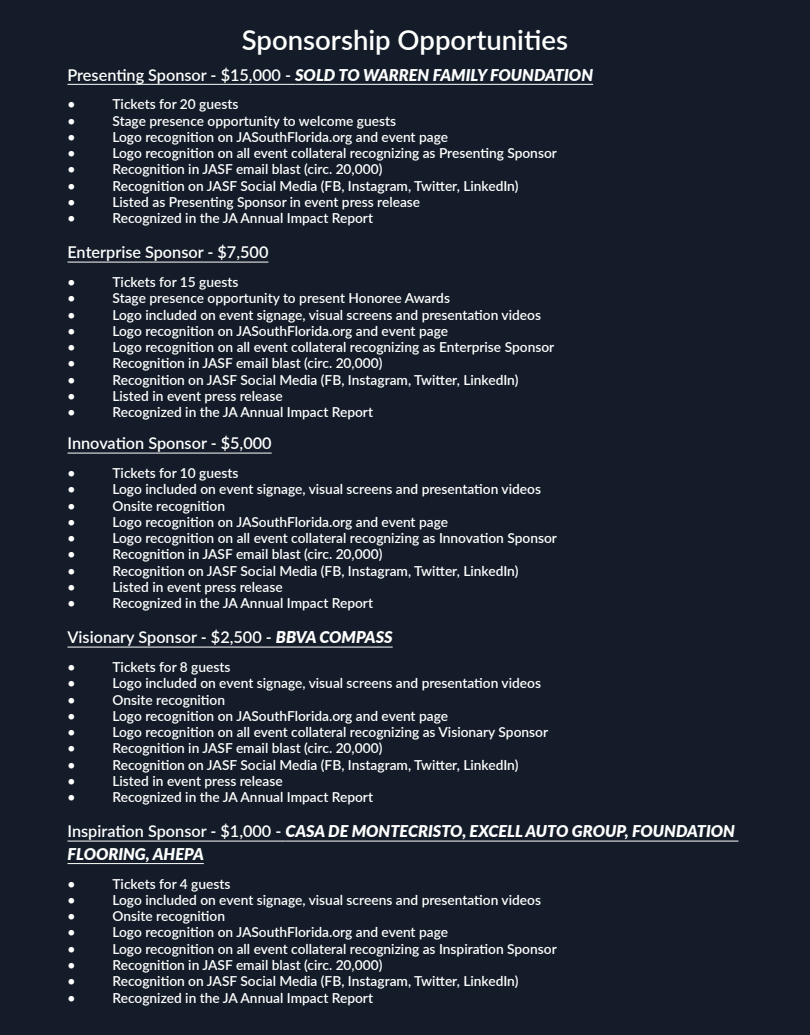
<style>
.page{position:relative;width:810px;height:1035px;background:#131c28}
.page>*{position:absolute;margin:0;border:0;box-sizing:border-box;transform-origin:0 0}
.t1{font:600 27.5px "Lato";color:#fff}
.t2{font:italic 900 16.25px/22.5px "Lato";color:#fff}
.t3{font:600 16.25px "Lato";color:#fff}
.t4{font:600 13.75px "Lato";color:#fff}
.s1{font-weight:600;font-style:normal}
.s2{font-weight:900;font-style:italic}
</style>
<div class="page">
<hr style="left:68px;top:84px;width:227px;height:1px;background:#fff">
<hr style="left:295px;top:84px;width:298px;height:1px;background:#fff">
<hr style="left:68px;top:262px;width:200px;height:1px;background:#fff">
<hr style="left:68px;top:453px;width:204px;height:1px;background:#fff">
<hr style="left:68px;top:647px;width:208px;height:1px;background:#fff">
<hr style="left:276px;top:647px;width:117px;height:1px;background:#fff">
<hr style="left:68px;top:841px;width:218px;height:1px;background:#fff">
<hr style="left:286px;top:841px;width:452px;height:1px;background:#fff">
<hr style="left:68px;top:863px;width:136px;height:1px;background:#fff">
<p class="t1" style="left:242px;top:20px;width:328px">Sponsorship Opportunities</p>
<p class="t2" style="left:68px;top:63px;width:527px"><span class="s1">Presenting Sponsor - $15,000 -</span> SOLD TO WARREN FAMILY FOUNDATION</p>
<p class="t4" style="left:68px;top:94px;width:9px">•</p>
<p class="t4" style="left:113px;top:94px;width:127px">Tickets for 20 guests</p>
<p class="t4" style="left:68px;top:111px;width:9px">•</p>
<p class="t4" style="left:113px;top:111px;width:285px">Stage presence opportunity to welcome guests</p>
<p class="t4" style="left:68px;top:127px;width:9px">•</p>
<p class="t4" style="left:113px;top:127px;width:337px">Logo recognition on JASouthFlorida.org and event page</p>
<p class="t4" style="left:68px;top:143px;width:9px">•</p>
<p class="t4" style="left:113px;top:143px;width:446px">Logo recognition on all event collateral recognizing as Presenting Sponsor</p>
<p class="t4" style="left:68px;top:159px;width:9px">•</p>
<p class="t4" style="left:113px;top:159px;width:271px">Recognition in JASF email blast (circ. 20,000)</p>
<p class="t4" style="left:68px;top:176px;width:9px">•</p>
<p class="t4" style="left:113px;top:176px;width:407px">Recognition on JASF Social Media (FB, Instagram, Twitter, LinkedIn)</p>
<p class="t4" style="left:68px;top:192px;width:9px">•</p>
<p class="t4" style="left:113px;top:192px;width:309px">Listed as Presenting Sponsor in event press release</p>
<p class="t4" style="left:68px;top:208px;width:9px">•</p>
<p class="t4" style="left:113px;top:208px;width:262px">Recognized in the JA Annual Impact Report</p>
<p class="t3" style="left:68px;top:241px;width:202px">Enterprise Sponsor - $7,500</p>
<p class="t4" style="left:68px;top:272px;width:9px">•</p>
<p class="t4" style="left:113px;top:272px;width:127px">Tickets for 15 guests</p>
<p class="t4" style="left:68px;top:288px;width:9px">•</p>
<p class="t4" style="left:113px;top:288px;width:339px">Stage presence opportunity to present Honoree Awards</p>
<p class="t4" style="left:68px;top:305px;width:9px">•</p>
<p class="t4" style="left:113px;top:305px;width:430px">Logo included on event signage, visual screens and presentation videos</p>
<p class="t4" style="left:68px;top:321px;width:9px">•</p>
<p class="t4" style="left:113px;top:321px;width:337px">Logo recognition on JASouthFlorida.org and event page</p>
<p class="t4" style="left:68px;top:337px;width:9px">•</p>
<p class="t4" style="left:113px;top:337px;width:443px">Logo recognition on all event collateral recognizing as Enterprise Sponsor</p>
<p class="t4" style="left:68px;top:353px;width:9px">•</p>
<p class="t4" style="left:113px;top:353px;width:271px">Recognition in JASF email blast (circ. 20,000)</p>
<p class="t4" style="left:68px;top:370px;width:9px">•</p>
<p class="t4" style="left:113px;top:370px;width:407px">Recognition on JASF Social Media (FB, Instagram, Twitter, LinkedIn)</p>
<p class="t4" style="left:68px;top:386px;width:9px">•</p>
<p class="t4" style="left:113px;top:386px;width:172px">Listed in event press release</p>
<p class="t4" style="left:68px;top:402px;width:9px">•</p>
<p class="t4" style="left:113px;top:402px;width:262px">Recognized in the JA Annual Impact Report</p>
<p class="t3" style="left:68px;top:432px;width:206px">Innovation Sponsor - $5,000</p>
<p class="t4" style="left:68px;top:463px;width:9px">•</p>
<p class="t4" style="left:113px;top:463px;width:127px">Tickets for 10 guests</p>
<p class="t4" style="left:68px;top:479px;width:9px">•</p>
<p class="t4" style="left:113px;top:479px;width:430px">Logo included on event signage, visual screens and presentation videos</p>
<p class="t4" style="left:68px;top:496px;width:9px">•</p>
<p class="t4" style="left:113px;top:496px;width:114px">Onsite recognition</p>
<p class="t4" style="left:68px;top:512px;width:9px">•</p>
<p class="t4" style="left:113px;top:512px;width:337px">Logo recognition on JASouthFlorida.org and event page</p>
<p class="t4" style="left:68px;top:528px;width:9px">•</p>
<p class="t4" style="left:113px;top:528px;width:446px">Logo recognition on all event collateral recognizing as Innovation Sponsor</p>
<p class="t4" style="left:68px;top:544px;width:9px">•</p>
<p class="t4" style="left:113px;top:544px;width:271px">Recognition in JASF email blast (circ. 20,000)</p>
<p class="t4" style="left:68px;top:561px;width:9px">•</p>
<p class="t4" style="left:113px;top:561px;width:407px">Recognition on JASF Social Media (FB, Instagram, Twitter, LinkedIn)</p>
<p class="t4" style="left:68px;top:577px;width:9px">•</p>
<p class="t4" style="left:113px;top:577px;width:172px">Listed in event press release</p>
<p class="t4" style="left:68px;top:593px;width:9px">•</p>
<p class="t4" style="left:113px;top:593px;width:262px">Recognized in the JA Annual Impact Report</p>
<p class="t3" style="left:68px;top:626px;width:327px">Visionary Sponsor - $2,500 - <span class="s2">BBVA COMPASS</span></p>
<p class="t4" style="left:68px;top:657px;width:9px">•</p>
<p class="t4" style="left:113px;top:657px;width:120px">Tickets for 8 guests</p>
<p class="t4" style="left:68px;top:673px;width:9px">•</p>
<p class="t4" style="left:113px;top:673px;width:430px">Logo included on event signage, visual screens and presentation videos</p>
<p class="t4" style="left:68px;top:690px;width:9px">•</p>
<p class="t4" style="left:113px;top:690px;width:114px">Onsite recognition</p>
<p class="t4" style="left:68px;top:706px;width:9px">•</p>
<p class="t4" style="left:113px;top:706px;width:337px">Logo recognition on JASouthFlorida.org and event page</p>
<p class="t4" style="left:68px;top:722px;width:9px">•</p>
<p class="t4" style="left:113px;top:722px;width:437px">Logo recognition on all event collateral recognizing as Visionary Sponsor</p>
<p class="t4" style="left:68px;top:738px;width:9px">•</p>
<p class="t4" style="left:113px;top:738px;width:271px">Recognition in JASF email blast (circ. 20,000)</p>
<p class="t4" style="left:68px;top:755px;width:9px">•</p>
<p class="t4" style="left:113px;top:755px;width:407px">Recognition on JASF Social Media (FB, Instagram, Twitter, LinkedIn)</p>
<p class="t4" style="left:68px;top:771px;width:9px">•</p>
<p class="t4" style="left:113px;top:771px;width:172px">Listed in event press release</p>
<p class="t4" style="left:68px;top:787px;width:9px">•</p>
<p class="t4" style="left:113px;top:787px;width:262px">Recognized in the JA Annual Impact Report</p>
<p class="t2" style="left:68px;top:819px;width:669px"><span class="s1">Inspiration Sponsor - $1,000 -</span> CASA DE MONTECRISTO, EXCELL AUTO GROUP, FOUNDATION<br>FLOORING, AHEPA</p>
<p class="t4" style="left:68px;top:874px;width:9px">•</p>
<p class="t4" style="left:113px;top:874px;width:120px">Tickets for 4 guests</p>
<p class="t4" style="left:68px;top:890px;width:9px">•</p>
<p class="t4" style="left:113px;top:890px;width:430px">Logo included on event signage, visual screens and presentation videos</p>
<p class="t4" style="left:68px;top:906px;width:9px">•</p>
<p class="t4" style="left:113px;top:906px;width:114px">Onsite recognition</p>
<p class="t4" style="left:68px;top:922px;width:9px">•</p>
<p class="t4" style="left:113px;top:922px;width:337px">Logo recognition on JASouthFlorida.org and event page</p>
<p class="t4" style="left:68px;top:939px;width:9px">•</p>
<p class="t4" style="left:113px;top:939px;width:446px">Logo recognition on all event collateral recognizing as Inspiration Sponsor</p>
<p class="t4" style="left:68px;top:955px;width:9px">•</p>
<p class="t4" style="left:113px;top:955px;width:271px">Recognition in JASF email blast (circ. 20,000)</p>
<p class="t4" style="left:68px;top:971px;width:9px">•</p>
<p class="t4" style="left:113px;top:971px;width:407px">Recognition on JASF Social Media (FB, Instagram, Twitter, LinkedIn)</p>
<p class="t4" style="left:68px;top:988px;width:9px">•</p>
<p class="t4" style="left:113px;top:988px;width:262px">Recognized in the JA Annual Impact Report</p>
</div>
